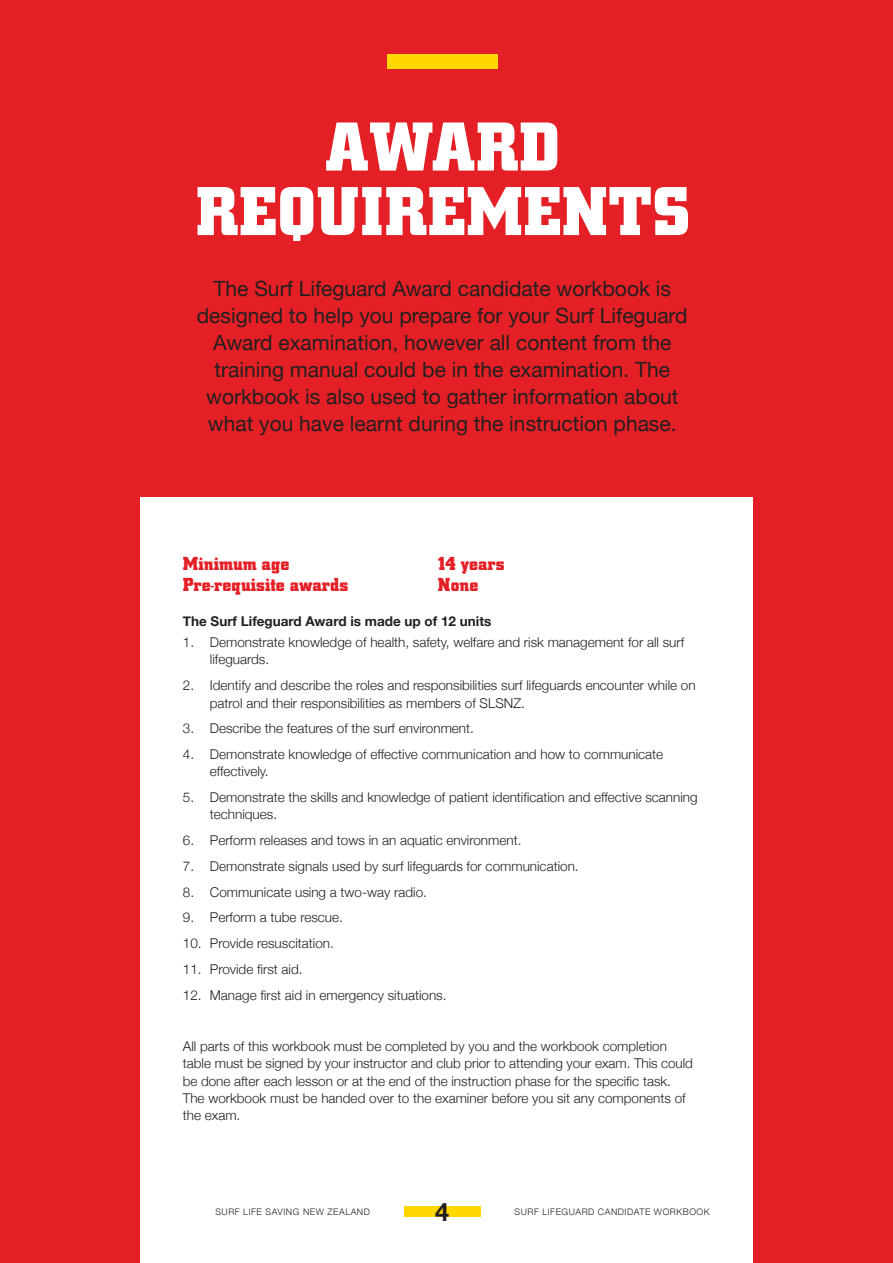
<style>
.page{position:relative;width:893px;height:1263px;background:#e41f25}
.page>*{position:absolute;margin:0;border:0;box-sizing:border-box;transform-origin:0 0}
.t1{font:700 72px/64.5px "Centrum";color:#fff;text-align:center}
.t2{font:700 25.35px "Helvetica Neue";color:#231f20}
.t3{font:21px/27px "Helvetica Neue";color:#231f20;text-align:center}
.t4{font:700 19.5px "Centrum";color:#e41f25}
.t5{font:300 13.5px/17.2px "Helvetica Neue";color:#231f20}
.t6{font:700 13.5px "Helvetica Neue";color:#231f20}
.t7{font:300 9px "Helvetica Neue";letter-spacing:.06em;color:#231f20}
</style>
<div class="page">
<div style="left:140px;top:497px;width:613px;height:766px;background:#fff"></div>
<div style="left:387px;top:54px;width:110px;height:15px;background:#ffd801"></div>
<div style="left:404px;top:1206px;width:76px;height:11px;background:#ffd801"></div>
<h1 class="t1" style="left:196px;top:116px;width:495px">AWARD<br>REQUIREMENTS</h1>
<p class="t3" style="left:197px;top:275px;width:492px">The Surf Lifeguard Award candidate workbook is designed to help you prepare for your Surf Lifeguard Award examination, however all content from the training manual could be in the examination. The workbook is also used to gather information about what you have learnt during the instruction phase.</p>
<h3 class="t4" style="left:183px;top:554px;width:108px">Minimum age</h3>
<h3 class="t4" style="left:438px;top:554px;width:68px">14 years</h3>
<h3 class="t4" style="left:183px;top:575px;width:167px">Pre-requisite awards</h3>
<h3 class="t4" style="left:438px;top:575px;width:42px">None</h3>
<p class="t6" style="left:183px;top:616px;width:310px">The Surf Lifeguard Award is made up of 12 units</p>
<p class="t5" style="left:210px;top:635px;width:476px;text-indent:-27px">1. Demonstrate knowledge of health, safety, welfare and risk management for all surf lifeguards.</p>
<p class="t5" style="left:210px;top:678px;width:487px;text-indent:-27px">2. Identify and describe the roles and responsibilities surf lifeguards encounter while on patrol and their responsibilities as members of SLSNZ.</p>
<p class="t5" style="left:183px;top:721px;width:293px">3. Describe the features of the surf environment.</p>
<p class="t5" style="left:210px;top:747px;width:455px;text-indent:-27px">4. Demonstrate knowledge of effective communication and how to communicate effectively.</p>
<p class="t5" style="left:210px;top:790px;width:489px;text-indent:-27px">5. Demonstrate the skills and knowledge of patient identification and effective scanning techniques.</p>
<p class="t5" style="left:183px;top:833px;width:340px">6. Perform releases and tows in an aquatic environment.</p>
<p class="t5" style="left:183px;top:859px;width:397px">7. Demonstrate signals used by surf lifeguards for communication.</p>
<p class="t5" style="left:183px;top:884px;width:246px">8. Communicate using a two-way radio.</p>
<p class="t5" style="left:183px;top:910px;width:162px">9. Perform a tube rescue.</p>
<p class="t5" style="left:183px;top:936px;width:153px">10. Provide resuscitation.</p>
<p class="t5" style="left:183px;top:962px;width:121px">11. Provide first aid.</p>
<p class="t5" style="left:183px;top:987px;width:265px">12. Manage first aid in emergency situations.</p>
<p class="t5" style="left:183px;top:1039px;width:512px">All parts of this workbook must be completed by you and the workbook completion table must be signed by your instructor and club prior to attending your exam. This could be done after each lesson or at the end of the instruction phase for the specific task.<br>The workbook must be handed over to the examiner before you sit any components of the exam.</p>
<p class="t7" style="left:215px;top:1209px;width:156px">SURF LIFE SAVING NEW ZEALAND</p>
<h2 class="t2" style="left:435px;top:1202px;width:16px">4</h2>
<p class="t7" style="left:514px;top:1205px;width:197px">SURF LIFEGUARD CANDIDATE WORKBOOK</p>
</div>
